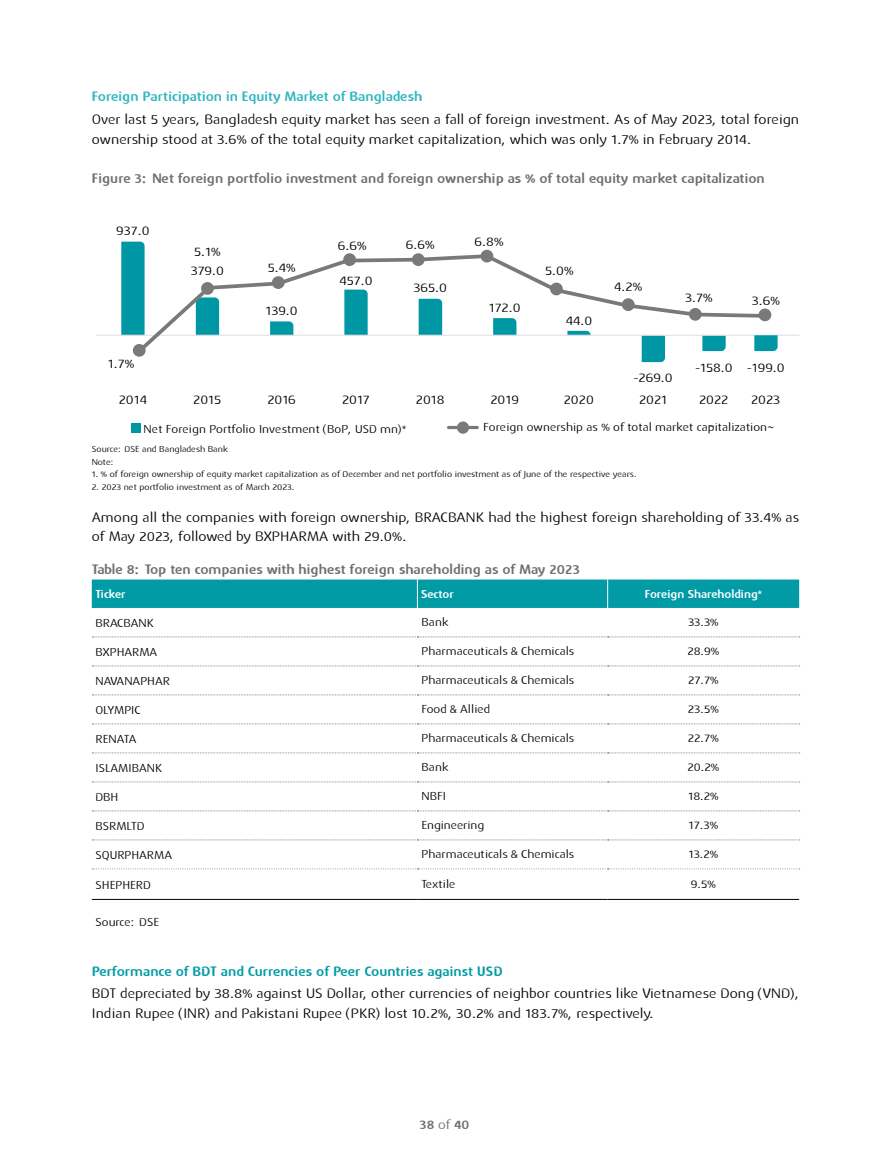
<style>
.page{position:relative;width:891px;height:1161px;background:#fff}
.page>*{position:absolute;margin:0;border:0;box-sizing:border-box;transform-origin:0 0}
.t1{font:14.25px/20px "IDLC";color:#000}
.t2{font:700 14.25px "IDLC";color:#706f6f}
.t3{font:700 14.25px "IDLC";color:#009ba4}
.t4{font:700 14.25px "IDLC";color:#30b7c0}
.t5{font:13.5px "IDLC";color:#000}
.t6{font:700 13.5px "IDLC";color:#706f6f}
.t7{font:12px "IDLC";color:#000}
.t8{font:700 12px "IDLC";letter-spacing:-.005em;color:#fff}
.t9{font:9px/12.6px "IDLC";color:#000}
.s1{font-size:14.85px;color:#12110b}
.s2{font-weight:400}
</style>
<div class="page">
<div style="left:131px;top:423px;width:9px;height:10px;background:#0097a5"></div>
<hr style="left:449px;top:426px;width:28px;height:3px;background:#797978">
<div style="left:457px;top:422px;width:12px;height:12px;background:#797978;border-radius:50%"></div>
<svg style="left:121px;top:242px;width:24px;height:93px"></svg>
<svg style="left:642px;top:356px;width:23px;height:6px"></svg>
<hr style="left:96px;top:335px;width:703px;height:1px;background:#e2e1e1">
<svg style="left:769px;top:335px;width:9px;height:16px"></svg>
<div style="left:481px;top:250px;width:12px;height:13px;background:#797978;border-radius:50%"></div>
<div style="left:759px;top:308px;width:12px;height:13px;background:#797978;border-radius:50%"></div>
<svg style="left:134px;top:251px;width:635px;height:105px"></svg>
<svg style="left:92px;top:637px;width:708px;height:1px"></svg>
<svg style="left:92px;top:666px;width:708px;height:1px"></svg>
<svg style="left:92px;top:695px;width:708px;height:1px"></svg>
<svg style="left:92px;top:724px;width:708px;height:1px"></svg>
<svg style="left:92px;top:753px;width:708px;height:1px"></svg>
<svg style="left:92px;top:782px;width:708px;height:1px"></svg>
<svg style="left:92px;top:811px;width:708px;height:1px"></svg>
<svg style="left:92px;top:840px;width:708px;height:1px"></svg>
<svg style="left:92px;top:869px;width:708px;height:1px"></svg>
<hr style="left:92px;top:899px;width:325px;height:1px;background:#000">
<hr style="left:417px;top:899px;width:191px;height:1px;background:#000">
<hr style="left:608px;top:899px;width:191px;height:1px;background:#000">
<div style="left:92px;top:580px;width:707px;height:28px;background:#009ba4"></div>
<p class="t4" style="left:92px;top:89px;width:332px">Foreign Participation in Equity Market of Bangladesh</p>
<p class="t1" style="left:92px;top:110px;width:709px">Over last 5 years, Bangladesh equity market has seen a fall of foreign investment. As of May 2023, total foreign ownership stood at 3.6% of the total equity market capitalization, which was only 1.7% in February 2014.</p>
<p class="t2" style="left:92px;top:171px;width:675px">Figure 3: Net foreign portfolio investment and foreign ownership as % of total equity market capitalization</p>
<p class="t5" style="left:116px;top:224px;width:35px">937.0</p>
<p class="t5" style="left:194px;top:245px;width:28px">5.1%</p>
<p class="t5" style="left:191px;top:264px;width:35px">379.0</p>
<p class="t5" style="left:268px;top:261px;width:29px">5.4%</p>
<p class="t5" style="left:266px;top:304px;width:34px">139.0</p>
<p class="t5" style="left:338px;top:239px;width:30px">6.6%</p>
<p class="t5" style="left:406px;top:238px;width:30px">6.6%</p>
<p class="t5" style="left:475px;top:235px;width:30px">6.8%</p>
<p class="t5" style="left:339px;top:274px;width:35px">457.0</p>
<p class="t5" style="left:414px;top:281px;width:35px">365.0</p>
<p class="t5" style="left:489px;top:301px;width:33px">172.0</p>
<p class="t5" style="left:545px;top:264px;width:30px">5.0%</p>
<p class="t5" style="left:566px;top:314px;width:28px">44.0</p>
<p class="t5" style="left:614px;top:280px;width:30px">4.2%</p>
<p class="t5" style="left:685px;top:291px;width:29px">3.7%</p>
<p class="t5" style="left:752px;top:294px;width:30px">3.6%</p>
<p class="t5" style="left:108px;top:357px;width:28px">1.7%</p>
<p class="t5" style="left:747px;top:361px;width:39px">-199.0</p>
<p class="t5" style="left:695px;top:361px;width:39px">-158.0</p>
<p class="t5" style="left:634px;top:371px;width:41px">-269.0</p>
<p class="t5" style="left:119px;top:393px;width:30px">2014</p>
<p class="t5" style="left:193px;top:393px;width:29px">2015</p>
<p class="t5" style="left:267px;top:393px;width:30px">2016</p>
<p class="t5" style="left:342px;top:393px;width:29px">2017</p>
<p class="t5" style="left:416px;top:393px;width:30px">2018</p>
<p class="t5" style="left:490px;top:393px;width:30px">2019</p>
<p class="t5" style="left:564px;top:393px;width:32px">2020</p>
<p class="t5" style="left:639px;top:393px;width:30px">2021</p>
<p class="t5" style="left:699px;top:393px;width:31px">2022</p>
<p class="t5" style="left:751px;top:393px;width:31px">2023</p>
<p class="t7" style="left:143px;top:423px;width:264px">Net Foreign Portfolio Investment (BoP, USD mn)*</p>
<p class="t7" style="left:483px;top:422px;width:293px">Foreign ownership as % of total market cap<span class="s1">-</span>italization~</p>
<p class="t9" style="left:92px;top:444px;width:138px">Source: DSE and Bangladesh Bank<br>Note:</p>
<p class="t9" style="left:92px;top:469px;width:546px">1. % of foreign ownership of equity market capitalization as of December and net portfolio investment as of June of the respective years.</p>
<p class="t9" style="left:92px;top:481px;width:204px">2. 2023 net portfolio investment as of March 2023.</p>
<p class="t1" style="left:92px;top:508px;width:709px">Among all the companies with foreign ownership, BRACBANK had the highest foreign shareholding of 33.4% as of May 2023, followed by BXPHARMA with 29.0%.</p>
<p class="t2" style="left:92px;top:562px;width:490px">Table 8: Top ten companies with highest foreign shareholding as of May 2023</p>
<p class="t8" style="left:95px;top:588px;width:32px">Ticker</p>
<p class="t8" style="left:421px;top:588px;width:34px">Sector</p>
<p class="t8" style="left:645px;top:588px;width:119px">Foreign Shareholding*</p>
<p class="t7" style="left:96px;top:618px;width:60px">BRACBANK</p>
<p class="t7" style="left:422px;top:617px;width:28px">Bank</p>
<p class="t7" style="left:688px;top:617px;width:32px">33.3%</p>
<p class="t7" style="left:96px;top:647px;width:63px">BXPHARMA</p>
<p class="t7" style="left:422px;top:646px;width:154px">Pharmaceuticals &amp; Chemicals</p>
<p class="t7" style="left:687px;top:646px;width:33px">28.9%</p>
<p class="t7" style="left:96px;top:676px;width:76px">NAVANAPHAR</p>
<p class="t7" style="left:422px;top:675px;width:154px">Pharmaceuticals &amp; Chemicals</p>
<p class="t7" style="left:688px;top:675px;width:32px">27.7%</p>
<p class="t7" style="left:96px;top:705px;width:47px">OLYMPIC</p>
<p class="t7" style="left:422px;top:704px;width:70px">Food &amp; Allied</p>
<p class="t7" style="left:688px;top:704px;width:32px">23.5%</p>
<p class="t7" style="left:96px;top:733px;width:42px">RENATA</p>
<p class="t7" style="left:421px;top:733px;width:154px">Pharmaceuticals &amp; Chemicals</p>
<p class="t7" style="left:688px;top:733px;width:32px">22.7%</p>
<p class="t7" style="left:96px;top:762px;width:68px">ISLAMIBANK</p>
<p class="t7" style="left:421px;top:762px;width:28px">Bank</p>
<p class="t7" style="left:688px;top:762px;width:33px">20.2%</p>
<p class="t7" style="left:96px;top:791px;width:24px">DBH</p>
<p class="t7" style="left:421px;top:791px;width:26px">NBFI</p>
<p class="t7" style="left:688px;top:791px;width:32px">18.2%</p>
<p class="t7" style="left:96px;top:820px;width:51px">BSRMLTD</p>
<p class="t7" style="left:421px;top:820px;width:64px">Engineering</p>
<p class="t7" style="left:689px;top:820px;width:31px">17.3%</p>
<p class="t7" style="left:96px;top:849px;width:78px">SQURPHARMA</p>
<p class="t7" style="left:421px;top:849px;width:154px">Pharmaceuticals &amp; Chemicals</p>
<p class="t7" style="left:688px;top:849px;width:31px">13.2%</p>
<p class="t7" style="left:96px;top:879px;width:57px">SHEPHERD</p>
<p class="t7" style="left:421px;top:878px;width:36px">Textile</p>
<p class="t7" style="left:691px;top:878px;width:26px">9.5%</p>
<p class="t7" style="left:96px;top:916px;width:65px">Source: DSE</p>
<p class="t3" style="left:92px;top:964px;width:413px">Performance of BDT and Currencies of Peer Countries against USD</p>
<p class="t1" style="left:92px;top:984px;width:709px">BDT depreciated by 38.8% against US Dollar, other currencies of neighbor countries like Vietnamese Dong (VND),<br>Indian Rupee (INR) and Pakistani Rupee (PKR) lost 10.2%, 30.2% and 183.7%, respectively.</p>
<p class="t6" style="left:420px;top:1118px;width:51px">38 <span class="s2">of</span> 40</p>
</div>
